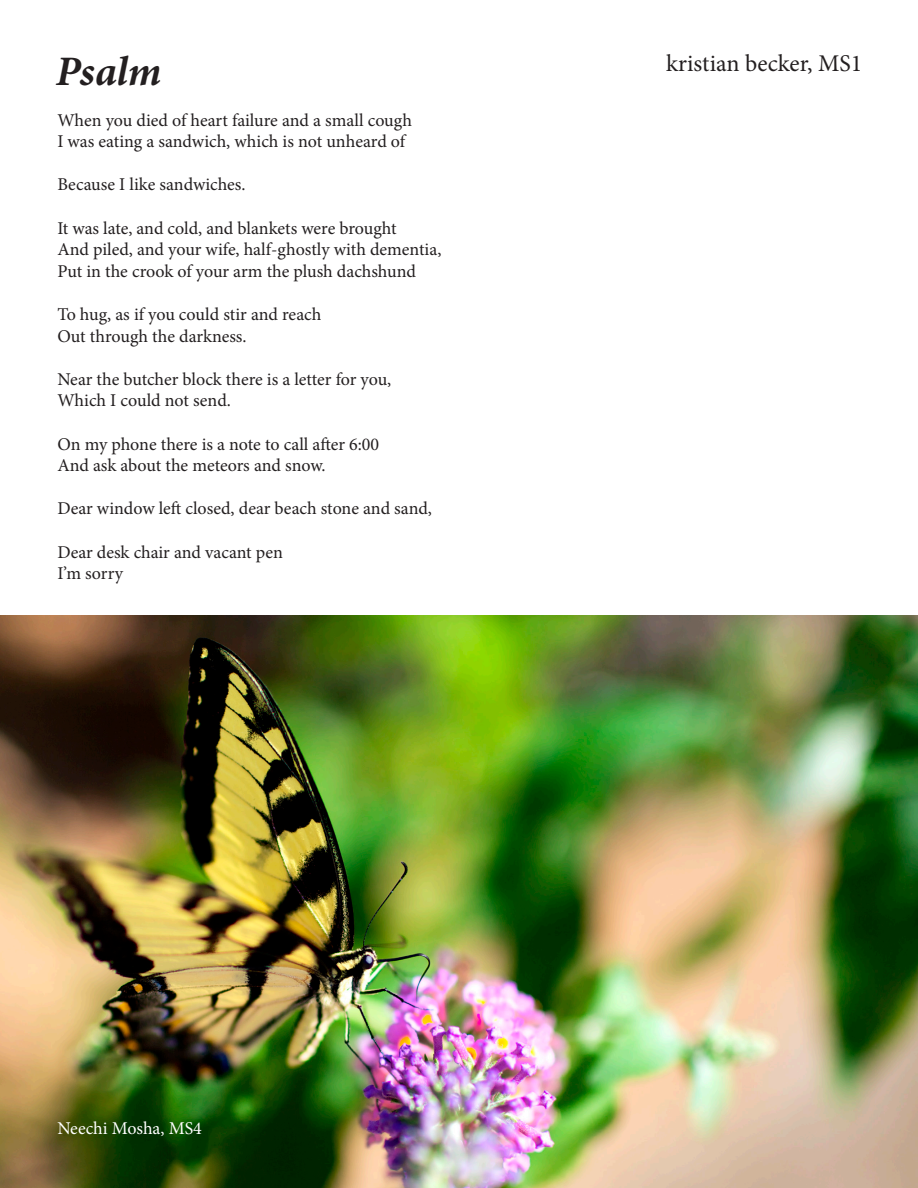
<style>
.page{position:relative;width:918px;height:1188px;background:#fff}
.page>*{position:absolute;margin:0;border:0;box-sizing:border-box;transform-origin:0 0}
.t1{font:italic 700 42px "Minion Pro";letter-spacing:-.005em;color:#231f20}
.t2{font:24px "Minion Pro";color:#231f20}
.t3{font:18px "Minion Pro";letter-spacing:-.005em;color:#231f20}
.t4{font:18px "Minion Pro";color:#fff}
</style>
<div class="page">
<img style="left:0;top:616px;width:918px;height:572px">
<p class="t1" style="left:56px;top:41px;width:107px">Psalm</p>
<p class="t2" style="left:666px;top:48px;width:198px">kristian becker, MS1</p>
<p class="t3" style="left:57px;top:108px;width:356px">When you died of heart failure and a small cough</p>
<p class="t3" style="left:57px;top:129px;width:349px">I was eating a sandwich, which is not unheard of</p>
<p class="t3" style="left:57px;top:173px;width:190px">Because I like sandwiches.</p>
<p class="t3" style="left:57px;top:216px;width:341px">It was late, and cold, and blankets were brought</p>
<p class="t3" style="left:57px;top:237px;width:386px">And piled, and your wife, half-ghostly with dementia,</p>
<p class="t3" style="left:57px;top:259px;width:360px">Put in the crook of your arm the plush dachshund</p>
<p class="t3" style="left:57px;top:302px;width:266px">To hug, as if you could stir and reach</p>
<p class="t3" style="left:57px;top:324px;width:191px">Out through the darkness.</p>
<p class="t3" style="left:57px;top:367px;width:335px">Near the butcher block there is a letter for you,</p>
<p class="t3" style="left:57px;top:389px;width:175px">Which I could not send.</p>
<p class="t3" style="left:57px;top:432px;width:323px">On my phone there is a note to call after 6:00</p>
<p class="t3" style="left:57px;top:453px;width:270px">And ask about the meteors and snow.</p>
<p class="t3" style="left:57px;top:497px;width:376px">Dear window left closed, dear beach stone and sand,</p>
<p class="t3" style="left:57px;top:540px;width:227px">Dear desk chair and vacant pen</p>
<p class="t3" style="left:57px;top:561px;width:67px">I’m sorry</p>
<p class="t4" style="left:57px;top:1116px;width:146px">Neechi Mosha, MS4</p>
</div>
